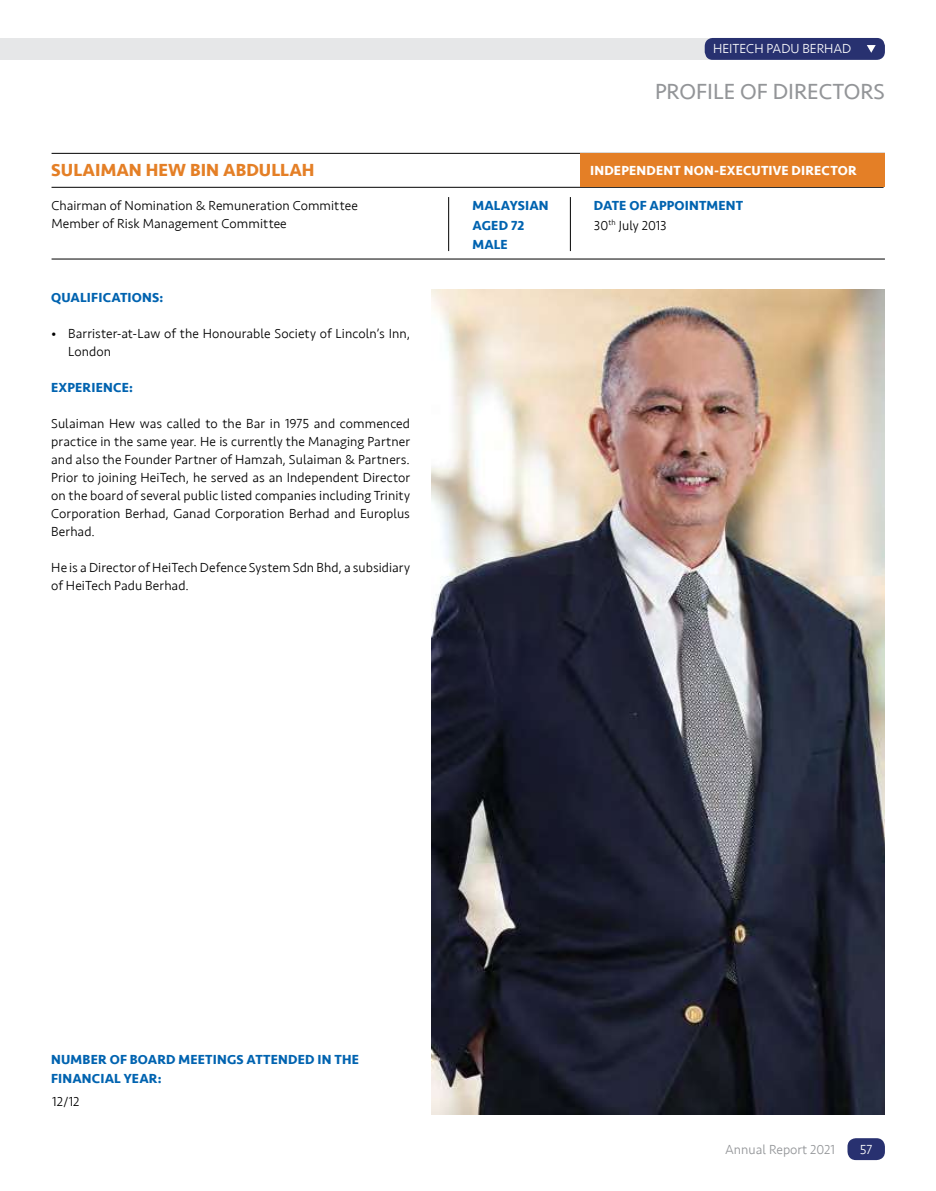
<style>
.page{position:relative;width:936px;height:1191px;background:#fff}
.page>*{position:absolute;margin:0;border:0;box-sizing:border-box;transform-origin:0 0}
.t1{font:22.5px "Seravek";color:#939598}
.t2{font:700 18px "Seravek";letter-spacing:.005em;color:#e47f26}
.t3{font:300 13.5px/18px "Seravek";letter-spacing:.005em;color:#000}
.t4{font:700 13.5px/19.5px "Seravek";letter-spacing:.015em;color:#0063b0}
.t5{font:700 13.5px "Seravek";letter-spacing:.015em;color:#fff}
.t6{font:300 13.5px "Seravek";color:#fff}
.t7{font:300 13.5px "Seravek";color:#939598}
.s1{font-weight:300;color:#000}
</style>
<div class="page">
<div style="left:847px;top:1138px;width:37px;height:22px;background:#283170;border-radius:9px"></div>
<div style="left:0;top:38px;width:875px;height:21px;background:#e6e7e8"></div>
<div style="left:704px;top:38px;width:180px;height:22px;background:#283170;border-radius:8px"></div>
<svg style="left:867px;top:45px;width:8px;height:8px"></svg>
<hr style="left:52px;top:153px;width:832px;height:1px;background:#000">
<hr style="left:52px;top:259px;width:832px;height:1px;background:#000">
<hr style="left:51px;top:187px;width:832px;height:1px;background:#000">
<hr style="left:448px;top:197px;width:1px;height:54px;background:#000">
<hr style="left:570px;top:197px;width:1px;height:54px;background:#000">
<img style="left:431px;top:289px;width:453px;height:825px">
<div style="left:580px;top:154px;width:304px;height:33px;background:#e47f26"></div>
<h2 class="t2" style="left:51px;top:156px;width:265px">SULAIMAN HEW BIN ABDULLAH</h2>
<p class="t3" style="left:51px;top:197px;width:308px">Chairman of Nomination &amp; Remuneration Committee<br>Member of Risk Management Committee</p>
<p class="t4" style="left:51px;top:287px;width:114px">QUALIFICATIONS:</p>
<p class="t3" style="left:68px;top:324px;width:343px;text-indent:-17px">• Barrister-at-Law of the Honourable Society of Lincoln’s Inn,<br>London</p>
<p class="t4" style="left:51px;top:377px;width:83px">EXPERIENCE:</p>
<p class="t3" style="left:51px;top:414px;width:360px;text-align:justify">Sulaiman Hew was called to the Bar in 1975 and commenced practice in the same year. He is currently the Managing Partner and also the Founder Partner of Hamzah, Sulaiman &amp; Partners.<br>Prior to joining HeiTech, he served as an Independent Director on the board of several public listed companies including Trinity Corporation Berhad, Ganad Corporation Berhad and Europlus Berhad.</p>
<p class="t3" style="left:51px;top:558px;width:360px">He is a Director of HeiTech Defence System Sdn Bhd, a subsidiary of HeiTech Padu Berhad.</p>
<p class="t4" style="left:472px;top:196px;width:78px">MALAYSIAN<br>AGED 72<br>MALE</p>
<p class="t6" style="left:713px;top:41px;width:140px">HEITECH PADU BERHAD</p>
<h1 class="t1" style="left:655px;top:74px;width:231px">PROFILE OF DIRECTORS</h1>
<p class="t5" style="left:590px;top:160px;width:268px">INDEPENDENT NON-EXECUTIVE DIRECTOR</p>
<p class="t4" style="left:594px;top:196px;width:151px">DATE OF APPOINTMENT<br><span class="s1">30</span><sup>th</sup> <span class="s1">July 2013</span></p>
<p class="t4" style="left:51px;top:1049px;width:309px">NUMBER OF BOARD MEETINGS ATTENDED IN THE<br>FINANCIAL YEAR:</p>
<p class="t3" style="left:52px;top:1092px;width:29px">12/12</p>
<p class="t7" style="left:725px;top:1141px;width:111px">Annual Report 2021</p>
<p class="t6" style="left:859px;top:1141px;width:14px">57</p>
</div>
